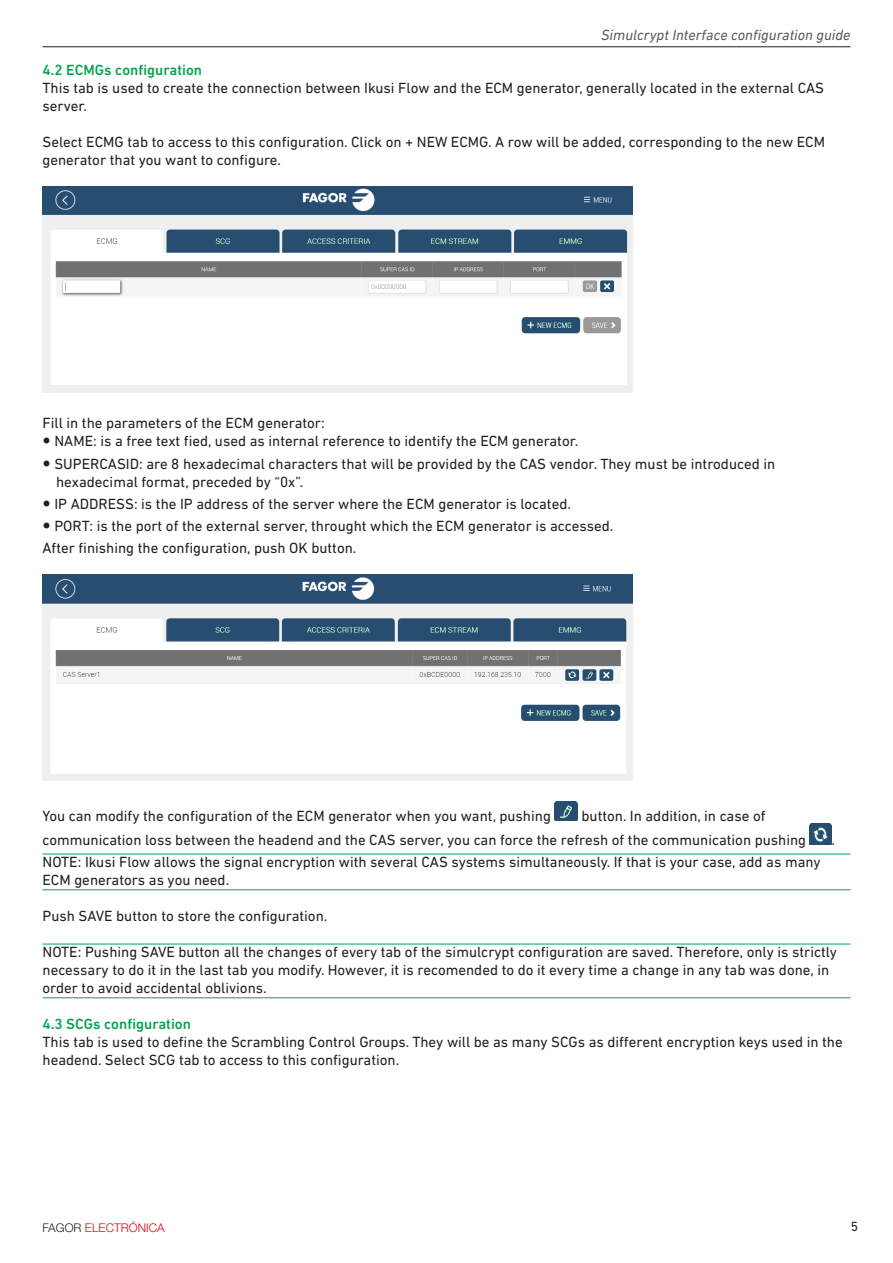
<style>
.page{position:relative;width:893px;height:1263px;background:#fff}
.page>*{position:absolute;margin:0;border:0;box-sizing:border-box;transform-origin:0 0}
.t1{font:15px/18px "DIN Next LT Pro";color:#231f20}
.t2{font:500 15px "DIN Next LT Pro";color:#00a54f}
.t3{font:italic 15px "DIN Next LT Pro";color:#57585a}
.t4{font:13.5px "DIN Next LT Pro";color:#231f20}
.t5{font:300 12px "Helvetica Neue";color:#e30512}
.s1{color:#231f20}
</style>
<div class="page">
<hr style="left:43px;top:47px;width:807px;height:1px;background:#231f20">
<hr style="left:43px;top:854px;width:807px;height:1px;background:#00a54f">
<hr style="left:43px;top:889px;width:807px;height:1px;background:#00a54f">
<hr style="left:43px;top:944px;width:807px;height:1px;background:#00a54f">
<hr style="left:43px;top:997px;width:807px;height:1px;background:#00a54f">
<img style="left:43px;top:186px;width:589px;height:206px">
<img style="left:43px;top:574px;width:589px;height:206px">
<img style="left:555px;top:801px;width:23px;height:20px">
<img style="left:810px;top:824px;width:22px;height:21px">
<p class="t3" style="left:601px;top:26px;width:251px">Simulcrypt Interface configuration guide</p>
<p class="t2" style="left:43px;top:61px;width:161px">4.2 ECMGs configuration</p>
<p class="t1" style="left:43px;top:79px;width:783px">This tab is used to create the connection between Ikusi Flow and the ECM generator, generally located in the external CAS server.</p>
<p class="t1" style="left:43px;top:133px;width:784px">Select ECMG tab to access to this configuration. Click on + NEW ECMG. A row will be added, corresponding to the new ECM generator that you want to configure.</p>
<p class="t1" style="left:43px;top:414px;width:284px">Fill in the parameters of the ECM generator:</p>
<p class="t1" style="left:54px;top:432px;width:525px">NAME: is a free text fied, used as internal reference to identify the ECM generator.</p>
<p class="t1" style="left:54px;top:454px;width:722px">SUPERCASID: are 8 hexadecimal characters that will be provided by the CAS vendor. They must be introduced in hexadecimal format, preceded by “0x”.</p>
<p class="t1" style="left:54px;top:494px;width:518px">IP ADDRESS: is the IP address of the server where the ECM generator is located.</p>
<p class="t1" style="left:54px;top:517px;width:560px">PORT: is the port of the external server, throught which the ECM generator is accessed.</p>
<p class="t1" style="left:43px;top:539px;width:315px">After finishing the configuration, push OK button.</p>
<p class="t1" style="left:43px;top:806px;width:510px">You can modify the configuration of the ECM generator when you want, pushing</p>
<p class="t1" style="left:43px;top:803px;width:765px;line-height:24.2px;text-indent:539px">button. In addition, in case of communication loss between the headend and the CAS server, you can force the refresh of the communication pushing</p>
<p class="t1" style="left:832px;top:831px;width:5px">.</p>
<p class="t1" style="left:43px;top:853px;width:780px">NOTE: Ikusi Flow allows the signal encryption with several CAS systems simultaneously. If that is your case, add as many<br>ECM generators as you need.</p>
<p class="t1" style="left:43px;top:907px;width:286px">Push SAVE button to store the configuration.</p>
<p class="t1" style="left:43px;top:943px;width:796px">NOTE: Pushing SAVE button all the changes of every tab of the simulcrypt configuration are saved. Therefore, only is strictly necessary to do it in the last tab you modify. However, it is recomended to do it every time a change in any tab was done, in order to avoid accidental oblivions.</p>
<p class="t2" style="left:43px;top:1015px;width:150px">4.3 SCGs configuration</p>
<p class="t1" style="left:43px;top:1033px;width:802px">This tab is used to define the Scrambling Control Groups. They will be as many SCGs as different encryption keys used in the headend. Select SCG tab to access to this configuration.</p>
<p class="t5" style="left:43px;top:1218px;width:124px"><span class="s1">FAGOR</span> ELECTRÓNICA</p>
<p class="t4" style="left:851px;top:1218px;width:9px">5</p>
</div>
